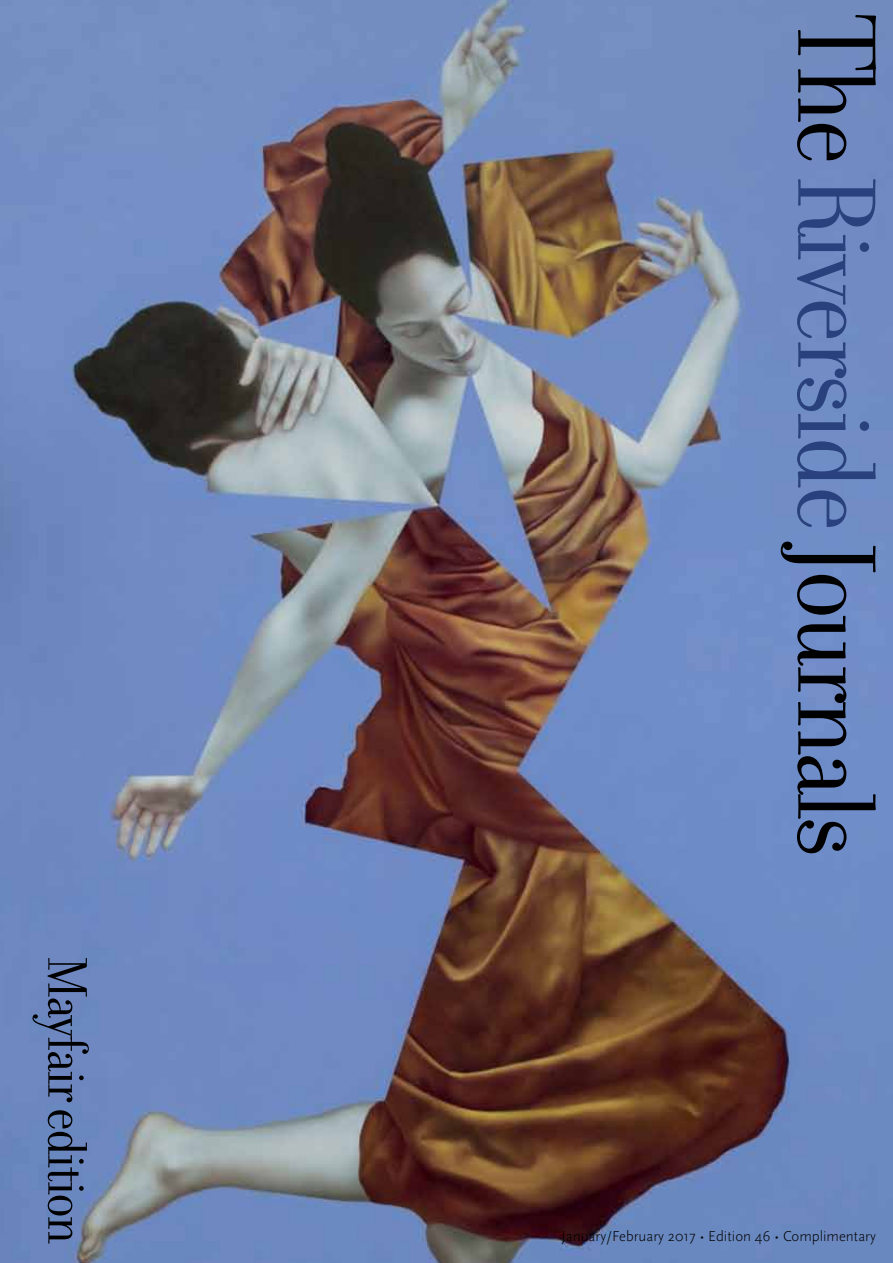
<style>
.page{position:relative;width:893px;height:1263px;background:#fff}
.page>*{position:absolute;margin:0;border:0;box-sizing:border-box;transform-origin:0 0}
.t1{font:120px "Filosofia Grand";letter-spacing:-.03em;color:#000}
.t2{font:60px "Filosofia Grand";letter-spacing:-.03em;color:#000}
.t3{font:300 15px "Scala Sans";color:#000}
.s1{color:#29417c}
</style>
<div class="page">
<img style="left:0;top:0;width:893px;height:1263px">
<h2 class="t2" style="left:99px;top:957px;width:288px;rotate:90deg">Mayfair edition</h2>
<h1 class="t1" style="left:900px;top:14px;width:844px;rotate:90deg">The<span class="s1">Riverside</span>Journals</h1>
<p class="t3" style="left:561px;top:1228px;width:316px">January/February 2017 • Edition 46 • Complimentary</p>
</div>
